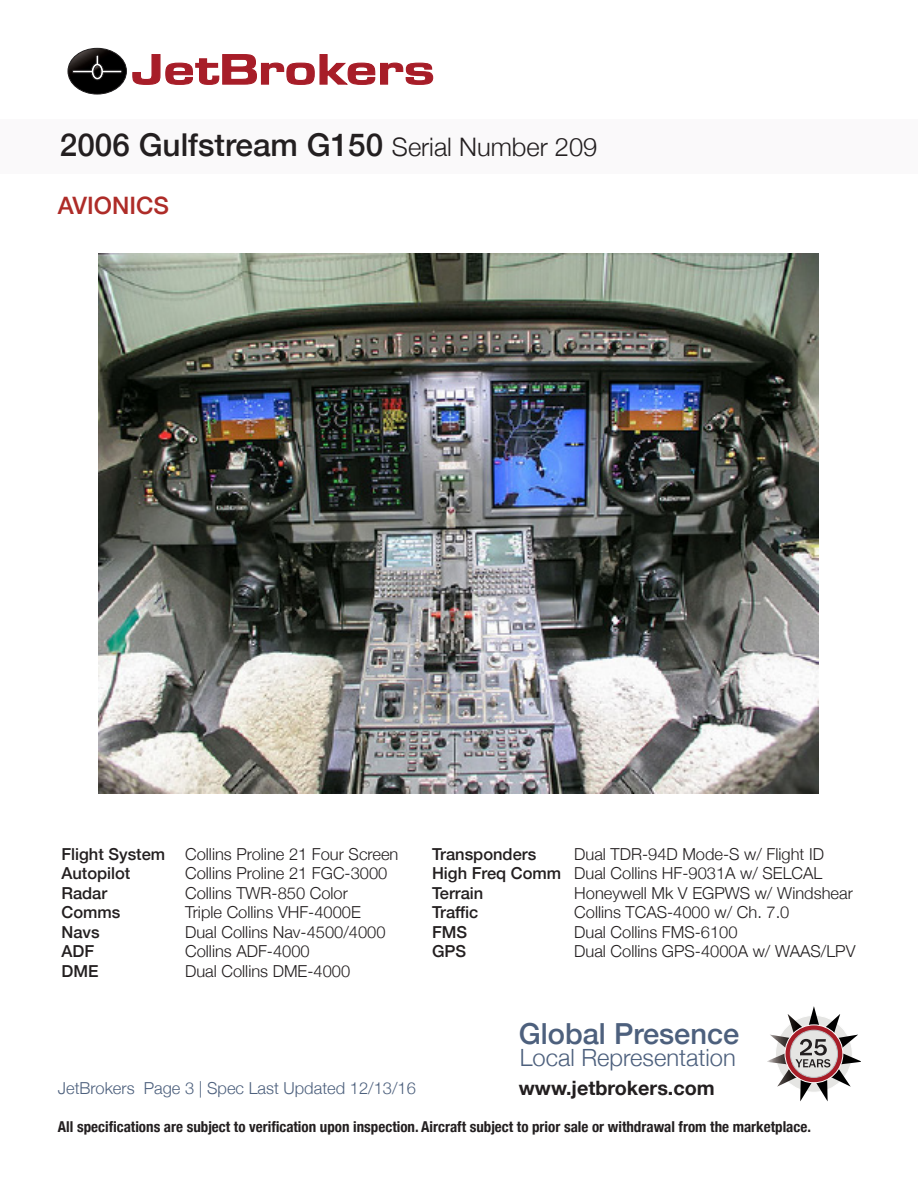
<style>
.page{position:relative;width:918px;height:1188px;background:#fff}
.page>*{position:absolute;margin:0;border:0;box-sizing:border-box;transform-origin:0 0}
.t1{font:500 31.5px "Helvetica Neue";color:#231f20}
.t2{font:500 29.1px "Helvetica Neue";color:#4d607d}
.t3{font:500 24px "Helvetica Neue";color:#ae2c28}
.t4{font:300 23.7px "Helvetica Neue";color:#4d607d}
.t5{font:700 19.8px "Helvetica Neue";color:#231f20}
.t6{font:300 16.5px/19.5px "Helvetica Neue";color:#231f20}
.t7{font:500 16.5px "Helvetica Neue";color:#231f20}
.t8{font:300 16.5px "Helvetica Neue";color:#4d607d}
.t9{font:700 condensed 15px "Helvetica Neue";color:#231f20}
.s1{font-weight:300;font-size:25.5px}
</style>
<div class="page">
<img style="left:99px;top:253px;width:720px;height:540px">
<div style="left:0;top:119px;width:917px;height:55px;background:#faf9fa"></div>
<svg style="left:67px;top:47px;width:367px;height:48px"></svg>
<svg style="left:767px;top:1006px;width:94px;height:95px"></svg>
<p class="t1" style="left:60px;top:119px;width:539px">2006 Gulfstream G150 <span class="s1">Serial Number 209</span></p>
<p class="t3" style="left:58px;top:186px;width:112px">AVIONICS</p>
<p class="t7" style="left:61px;top:841px;width:105px">Flight System</p>
<p class="t7" style="left:61px;top:860px;width:71px">Autopilot</p>
<p class="t7" style="left:61px;top:880px;width:47px">Radar</p>
<p class="t7" style="left:61px;top:899px;width:60px">Comms</p>
<p class="t7" style="left:61px;top:919px;width:40px">Navs</p>
<p class="t7" style="left:61px;top:938px;width:34px">ADF</p>
<p class="t7" style="left:61px;top:958px;width:38px">DME</p>
<p class="t6" style="left:185px;top:843px;width:215px">Collins Proline 21 Four Screen</p>
<p class="t6" style="left:185px;top:862px;width:204px">Collins Proline 21 FGC-3000</p>
<p class="t6" style="left:185px;top:882px;width:164px">Collins TWR-850 Color</p>
<p class="t6" style="left:185px;top:901px;width:177px">Triple Collins VHF-4000E</p>
<p class="t6" style="left:185px;top:921px;width:202px">Dual Collins Nav-4500/4000</p>
<p class="t6" style="left:185px;top:940px;width:126px">Collins ADF-4000</p>
<p class="t6" style="left:185px;top:960px;width:167px">Dual Collins DME-4000</p>
<p class="t7" style="left:432px;top:841px;width:106px">Transponders</p>
<p class="t7" style="left:432px;top:860px;width:131px">High Freq Comm</p>
<p class="t7" style="left:432px;top:880px;width:53px">Terrain</p>
<p class="t7" style="left:432px;top:899px;width:48px">Traffic</p>
<p class="t7" style="left:432px;top:919px;width:37px">FMS</p>
<p class="t7" style="left:432px;top:938px;width:36px">GPS</p>
<p class="t6" style="left:574px;top:843px;width:251px">Dual TDR-94D Mode-S w/ Flight ID</p>
<p class="t6" style="left:574px;top:862px;width:280px">Dual Collins HF-9031A w/ SELCAL<br>Honeywell Mk V EGPWS w/ Windshear<br>Collins TCAS-4000 w/ Ch. 7.0</p>
<p class="t6" style="left:574px;top:921px;width:165px">Dual Collins FMS-6100</p>
<p class="t6" style="left:574px;top:940px;width:283px">Dual Collins GPS-4000A w/ WAAS/LPV</p>
<p class="t2" style="left:519px;top:1010px;width:222px">Global Presence</p>
<p class="t4" style="left:520px;top:1039px;width:217px">Local Representation</p>
<p class="t5" style="left:519px;top:1072px;width:197px">www.jetbrokers.com</p>
<p class="t8" style="left:58px;top:1075px;width:359px">JetBrokers Page 3 | Spec Last Updated 12/13/16</p>
<p class="t9" style="left:58px;top:1114px;width:755px">All specifications are subject to verification upon inspection. Aircraft subject to prior sale or withdrawal from the marketplace.</p>
</div>
